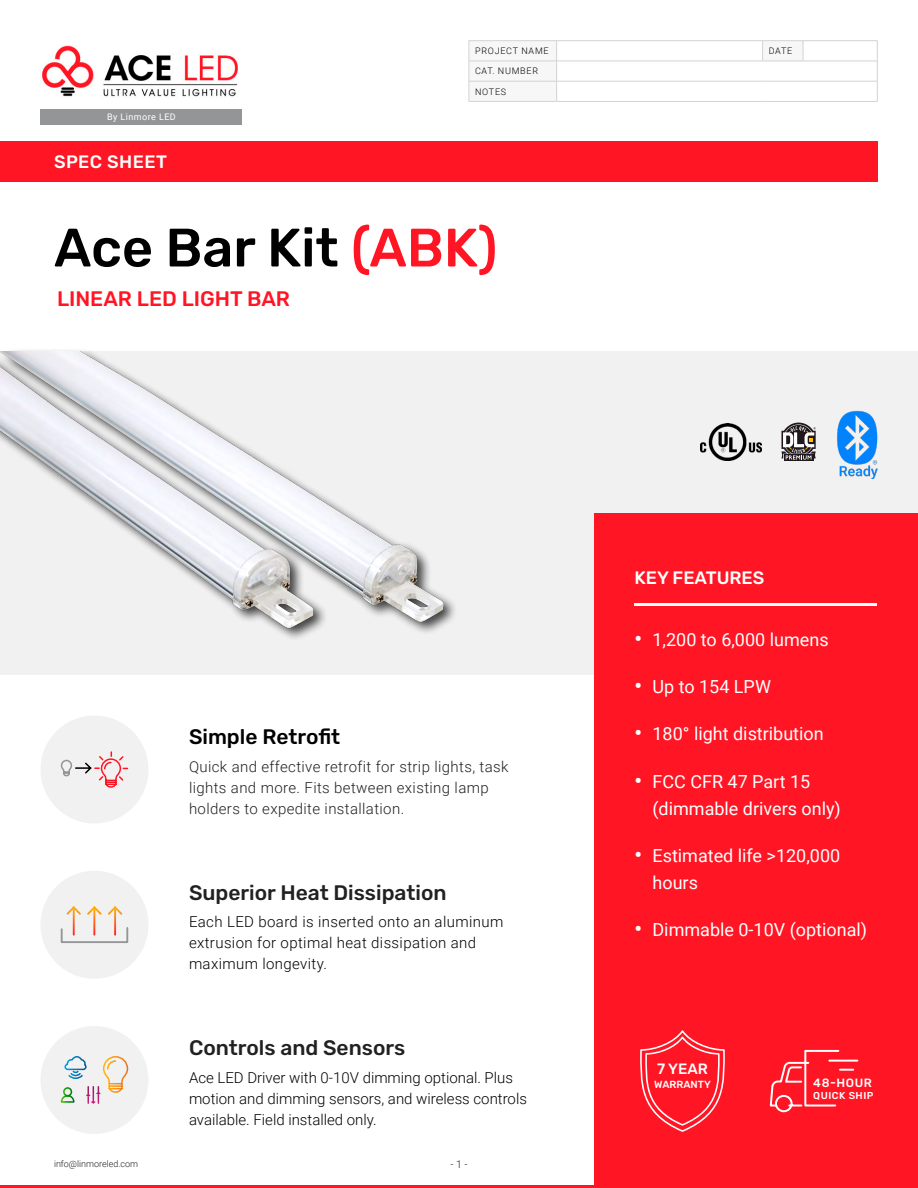
<style>
.page{position:relative;width:918px;height:1188px;background:#fff}
.page>*{position:absolute;margin:0;border:0;box-sizing:border-box;transform-origin:0 0}
.L1_Header_Datasheets{font:500 54px "Rubik";color:#000}
.t1{font:500 21px "Rubik";color:#212121}
.t2{font:500 21px "Rubik";color:#ff1523}
.t3{font:500 21px "Rubik";color:#000}
.t4{font:18px/27px "Roboto";color:#fff}
.table_header_bar{font:500 18px "Rubik";color:#fff}
.table_header_bar-2{font:500 18px "Rubik";letter-spacing:.025em;color:#fff}
.t5{font:300 15px/21px "Roboto";color:#000}
.t6{font:300 15px/21px "Roboto";letter-spacing:.025em;color:#212121}
.t7{font:300 15px/21px "Roboto";letter-spacing:.025em;color:#000}
.t8{font:500 15px "Rubik";color:#fff}
.table_header_bar-3{font:500 12px "Rubik";letter-spacing:.05em;color:#fff}
.t9{font:300 10.5px "Roboto";color:#212121}
.t10{font:500 10.35px "Rubik";color:#fff}
.table_header_bar-4{font:500 10.05px "Rubik";letter-spacing:.05em;color:#fff}
.table_header_bar-5{font:300 9px "Roboto";letter-spacing:.085em;color:#000}
.t11{font:300 9px "Roboto";color:#212121}
.table_header_bar-6{font:9px "Roboto";letter-spacing:.05em;color:#fff}
.s1{color:#ff1523}
.s2{font-weight:700;font-size:21px}
</style>
<div class="page">
<hr style="left:0;top:1185px;width:918px;height:3px;background:#ff1523">
<div style="left:0;top:351px;width:918px;height:324px;background:#f1f1f2"></div>
<img style="left:0;top:351px;width:455px;height:288px">
<div style="left:594px;top:513px;width:324px;height:675px;background:#ff1523"></div>
<hr style="left:634px;top:603px;width:244px;height:3px;background:#fff">
<div style="left:0;top:142px;width:878px;height:40px;background:#ff1523"></div>
<hr style="left:469px;top:40px;width:88px;height:1px;background:#d1d3d4">
<hr style="left:557px;top:40px;width:206px;height:1px;background:#d1d3d4">
<hr style="left:763px;top:40px;width:40px;height:1px;background:#d1d3d4">
<hr style="left:803px;top:40px;width:75px;height:1px;background:#d1d3d4">
<hr style="left:803px;top:61px;width:75px;height:1px;background:#d1d3d4">
<svg style="left:469px;top:41px;width:335px;height:60px"></svg>
<hr style="left:763px;top:81px;width:40px;height:1px;background:#d1d3d4">
<hr style="left:803px;top:81px;width:75px;height:1px;background:#d1d3d4">
<svg style="left:877px;top:41px;width:1px;height:60px"></svg>
<hr style="left:469px;top:101px;width:88px;height:1px;background:#d1d3d4">
<hr style="left:557px;top:101px;width:206px;height:1px;background:#d1d3d4">
<hr style="left:763px;top:101px;width:40px;height:1px;background:#d1d3d4">
<hr style="left:803px;top:101px;width:75px;height:1px;background:#d1d3d4">
<div style="left:784px;top:454px;width:29px;height:7px;background:#20181c"></div>
<svg style="left:781px;top:423px;width:35px;height:37px"></svg>
<img style="left:837px;top:410px;width:41px;height:68px">
<svg style="left:640px;top:1030px;width:85px;height:102px"></svg>
<svg style="left:769px;top:1049px;width:90px;height:64px"></svg>
<div style="left:40px;top:716px;width:108px;height:108px;background:#f1f1f2;border-radius:50%"></div>
<div style="left:40px;top:1026px;width:108px;height:108px;background:#f1f1f2;border-radius:50%"></div>
<div style="left:40px;top:871px;width:108px;height:108px;background:#f1f1f2;border-radius:50%"></div>
<svg style="left:60px;top:906px;width:69px;height:37px"></svg>
<svg style="left:60px;top:751px;width:69px;height:37px"></svg>
<svg style="left:60px;top:1056px;width:69px;height:47px"></svg>
<img style="left:700px;top:423px;width:61px;height:37px">
<img style="left:40px;top:45px;width:198px;height:52px">
<div style="left:40px;top:109px;width:202px;height:16px;background:#939597"></div>
<p class="table_header_bar-6" style="left:107px;top:111px;width:70px">By Linmore LED</p>
<p class="table_header_bar-2" style="left:54px;top:152px;width:114px">SPEC SHEET</p>
<p class="table_header_bar-5" style="left:475px;top:45px;width:75px">PROJECT NAME</p>
<p class="table_header_bar-5" style="left:769px;top:45px;width:25px">DATE</p>
<p class="table_header_bar-5" style="left:475px;top:65px;width:65px">CAT. NUMBER</p>
<p class="table_header_bar-5" style="left:475px;top:85px;width:33px">NOTES</p>
<p class="L1_Header_Datasheets" style="left:54px;top:218px;width:445px">Ace Bar Kit <span class="s1">(ABK)</span></p>
<p class="t2" style="left:57px;top:287px;width:235px">LINEAR LED LIGHT BAR</p>
<p class="t3" style="left:189px;top:725px;width:153px">Simple Retrofit</p>
<p class="t6" style="left:189px;top:756px;width:321px">Quick and effective retrofit for strip lights, task lights and more. Fits between existing lamp holders to expedite installation.</p>
<p class="t1" style="left:189px;top:881px;width:259px">Superior Heat Dissipation</p>
<p class="t7" style="left:189px;top:911px;width:316px">Each LED board is inserted onto an aluminum extrusion for optimal heat dissipation and maximum longevity.</p>
<p class="t1" style="left:189px;top:1036px;width:218px">Controls and Sensors</p>
<p class="t5" style="left:189px;top:1066px;width:339px">Ace LED Driver with 0-10V dimming optional. Plus motion and dimming sensors, and wireless controls available. Field installed only.</p>
<p class="t11" style="left:54px;top:1158px;width:86px">info@linmoreled.com</p>
<p class="t9" style="left:451px;top:1157px;width:18px">- 1 -</p>
<p class="table_header_bar" style="left:634px;top:568px;width:131px">KEY FEATURES</p>
<p class="t4" style="left:634px;top:625px;width:196px"><span class="s2">•</span> 1,200 to 6,000 lumens</p>
<p class="t4" style="left:634px;top:673px;width:138px"><span class="s2">•</span> Up to 154 LPW</p>
<p class="t4" style="left:634px;top:720px;width:191px"><span class="s2">•</span> 180° light distribution</p>
<p class="t4" style="left:652px;top:767px;width:190px;text-indent:-18px"><span class="s2">•</span> FCC CFR 47 Part 15 (dimmable drivers only)</p>
<p class="t4" style="left:652px;top:841px;width:189px;text-indent:-18px"><span class="s2">•</span> Estimated life &gt;120,000 hours</p>
<p class="t4" style="left:634px;top:916px;width:234px"><span class="s2">•</span> Dimmable 0-10V (optional)</p>
<p class="t8" style="left:657px;top:1060px;width:52px">7 YEAR</p>
<p class="t10" style="left:654px;top:1079px;width:58px">WARRANTY</p>
<p class="table_header_bar-3" style="left:813px;top:1076px;width:60px">48-HOUR</p>
<p class="table_header_bar-4" style="left:813px;top:1090px;width:62px">QUICK SHIP</p>
</div>
